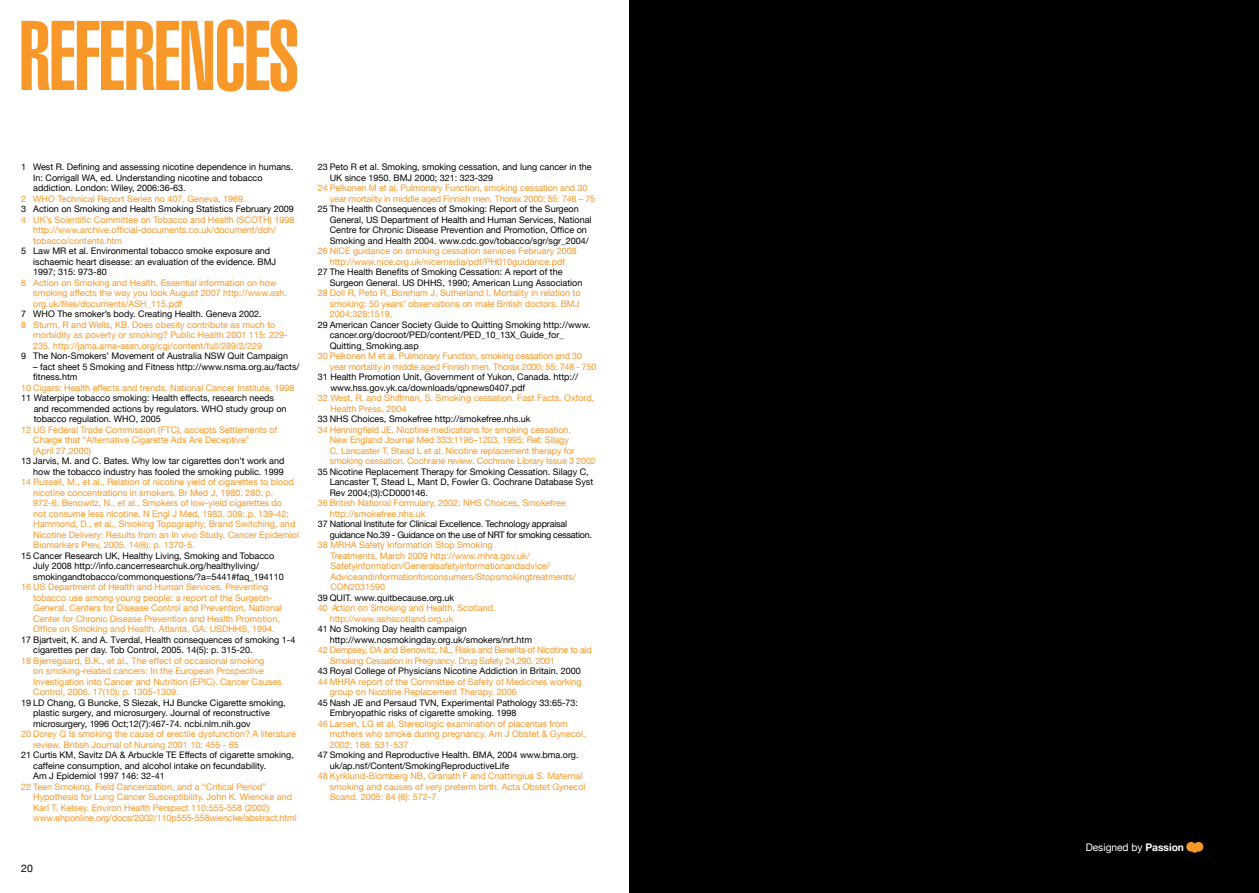
<style>
.page{position:relative;width:1259px;height:893px;background:#fff}
.page>*{position:absolute;margin:0;border:0;box-sizing:border-box;transform-origin:0 0}
.t1{font:900 extra-condensed 96px "Swiss 911 BT";letter-spacing:-.01em;color:#f89828}
.t2{font:10.5px "Helvetica Neue";color:#fff}
.t3{font:10.5px "Helvetica Neue";color:#000}
.t4{font:9px/10.5px "Helvetica Neue";color:#f89828}
.t5{font:9px/10.5px "Helvetica Neue";color:#000}
.t6{font:9px/10.5px "Helvetica Neue";letter-spacing:-.02em;color:#000}
.t7{font:9px/10.5px "Helvetica Neue";letter-spacing:-.02em;color:#f89828}
.t8{font:9px/10.5px "Helvetica Neue";letter-spacing:-.03em;color:#f89828}
.s1{font-weight:700}
</style>
<div class="page">
<div style="left:629px;top:0;width:630px;height:893px;background:#000"></div>
<svg style="left:1186px;top:842px;width:17px;height:11px"></svg>
<h1 class="t1" style="left:19px;top:4px;width:281px">REFERENCES</h1>
<p class="t5" style="left:33px;top:162px;width:262px;text-indent:-12px">1 West R. Defining and assessing nicotine dependence in humans.<br>In: Corrigall WA, ed. Understanding nicotine and tobacco addiction. London: Wiley, 2006:36-63.</p>
<p class="t4" style="left:21px;top:193px;width:226px">2 WHO Technical Report Series no 407, Geneva, 1969.</p>
<p class="t5" style="left:21px;top:204px;width:274px">3 Action on Smoking and Health Smoking Statistics February 2009</p>
<p class="t4" style="left:33px;top:214px;width:263px;text-indent:-12px">4 UK’s Scientific Committee on Tobacco and Health (SCOTH) 1998 http://www.archive.official-documents.co.uk/document/doh/ tobacco/contents.htm</p>
<p class="t5" style="left:33px;top:246px;width:245px;text-indent:-12px">5 Law MR et al. Environmental tobacco smoke exposure and ischaemic heart disease: an evaluation of the evidence. BMJ<br>1997; 315: 973-80</p>
<p class="t4" style="left:33px;top:277px;width:255px;text-indent:-12px">6 Action on Smoking and Health. Essential information on how smoking affects the way you look August 2007 http://www.ash. org.uk/files/documents/ASH_115.pdf</p>
<p class="t5" style="left:21px;top:309px;width:242px">7 WHO The smoker’s body. Creating Health. Geneva 2002.</p>
<p class="t4" style="left:33px;top:319px;width:256px;text-indent:-12px">8 Sturm, R and Wells, KB. Does obesity contribute as much to morbidity as poverty or smoking? Public Health 2001 115: 229-<br>235. http://jama.ama-assn.org/cgi/content/full/289/2/229</p>
<p class="t5" style="left:21px;top:351px;width:268px">9 The Non-Smokers’ Movement of Australia NSW Quit Campaign</p>
<p class="t5" style="left:33px;top:361px;width:268px">– fact sheet 5 Smoking and Fitness http://www.nsma.org.au/facts/ fitness.htm</p>
<p class="t4" style="left:21px;top:382px;width:275px">10 Cigars: Health effects and trends. National Cancer Institute, 1998</p>
<p class="t5" style="left:34px;top:393px;width:254px;text-indent:-13px">11 Waterpipe tobacco smoking: Health effects, research needs and recommended actions by regulators. WHO study group on tobacco regulation. WHO, 2005</p>
<p class="t4" style="left:33px;top:424px;width:246px;text-indent:-12px">12 US Federal Trade Commission (FTC), accepts Settlements of<br>Charge that “Alternative Cigarette Ads Are Deceptive”<br>(April 27,2000)</p>
<p class="t5" style="left:21px;top:456px;width:265px;text-align:right">13 Jarvis, M. and C. Bates. Why low tar cigarettes don’t work and how the tobacco industry has fooled the smoking public. 1999</p>
<p class="t4" style="left:33px;top:477px;width:267px;text-indent:-12px">14 Russell, M., et al., Relation of nicotine yield of cigarettes to blood nicotine concentrations in smokers. Br Med J, 1980. 280: p.<br>972-6; Benowitz, N., et al., Smokers of low-yield cigarettes do<br>not consume less nicotine. N Engl J Med, 1983. 309: p. 139-42; Hammond, D., et al., Smoking Topography, Brand Switching, and Nicotine Delivery: Results from an In vivo Study. Cancer Epidemiol Biomarkers Prev, 2005. 14(6): p. 1370-5.</p>
<p class="t5" style="left:33px;top:550px;width:252px;text-indent:-12px">15 Cancer Research UK, Healthy Living, Smoking and Tobacco<br>July 2008 http://info.cancerresearchuk.org/healthyliving/ smokingandtobacco/commonquestions/?a=5441#faq_194110</p>
<p class="t4" style="left:33px;top:582px;width:250px;text-indent:-12px">16 US Department of Health and Human Services. Preventing tobacco use among young people: a report of the Surgeon-General. Centers for Disease Control and Prevention, National Center for Chronic Disease Prevention and Health Promotion, Office on Smoking and Health. Atlanta, GA: USDHHS, 1994.</p>
<p class="t5" style="left:33px;top:634px;width:264px;text-indent:-12px">17 Bjartveit, K. and A. Tverdal, Health consequences of smoking 1-4 cigarettes per day. Tob Control, 2005. 14(5): p. 315-20.</p>
<p class="t4" style="left:33px;top:655px;width:250px;text-indent:-12px">18 Bjerregaard, B.K., et al., The effect of occasional smoking<br>on smoking-related cancers: In the European Prospective Investigation into Cancer and Nutrition (EPIC). Cancer Causes Control, 2006. 17(10): p. 1305-1309.</p>
<p class="t5" style="left:33px;top:697px;width:254px;text-indent:-12px">19 LD Chang, G Buncke, S Slezak, HJ Buncke Cigarette smoking, plastic surgery, and microsurgery. Journal of reconstructive microsurgery, 1996 Oct;12(7):467-74. ncbi.nlm.nih.gov</p>
<p class="t4" style="left:33px;top:729px;width:264px;text-indent:-12px">20 Dorey G Is smoking the cause of erectile dysfunction? A literature review. British Journal of Nursing 2001 10: 455 - 65</p>
<p class="t5" style="left:33px;top:750px;width:262px;text-indent:-12px">21 Curtis KM, Savitz DA &amp; Arbuckle TE Effects of cigarette smoking, caffeine consumption, and alcohol intake on fecundability.<br>Am J Epidemiol 1997 146: 32-41</p>
<p class="t4" style="left:33px;top:781px;width:265px;text-indent:-12px">22 Teen Smoking, Field Cancerization, and a “Critical Period” Hypothesis for Lung Cancer Susceptibility. John K. Wiencke and Karl T. Kelsey. Environ Health Perspect 110:555-558 (2002) www.ehponline.org/docs/2002/110p555-558wiencke/abstract.html</p>
<p class="t3" style="left:21px;top:862px;width:13px">20</p>
<p class="t5" style="left:330px;top:162px;width:263px;text-indent:-12px">23 Peto R et al. Smoking, smoking cessation, and lung cancer in the<br>UK since 1950. BMJ 2000; 321: 323-329</p>
<p class="t4" style="left:330px;top:183px;width:267px;text-indent:-12px">24 Pelkonen M et al. Pulmonary Function, smoking cessation and 30 year mortality in middle aged Finnish men. Thorax 2000; 55: 746 – 75</p>
<p class="t5" style="left:330px;top:204px;width:263px;text-indent:-12px">25 The Health Consequences of Smoking: Report of the Surgeon General, US Department of Health and Human Services, National Centre for Chronic Disease Prevention and Promotion, Office on Smoking and Health 2004. www.cdc.gov/tobacco/sgr/sgr_2004/</p>
<p class="t4" style="left:318px;top:246px;width:260px;text-align:center">26 NICE guidance on smoking cessation services February 2008 http://www.nice.org.uk/nicemedia/pdf/PH010guidance.pdf</p>
<p class="t5" style="left:330px;top:267px;width:254px;text-indent:-12px">27 The Health Benefits of Smoking Cessation: A report of the<br>Surgeon General. US DHHS, 1990; American Lung Association</p>
<p class="t4" style="left:330px;top:288px;width:252px;text-indent:-12px">28 Doll R, Peto R, Boreham J, Sutherland I. Mortality in relation to smoking: 50 years’ observations on male British doctors. BMJ<br>2004;328:1519.</p>
<p class="t5" style="left:330px;top:319px;width:262px;text-indent:-12px">29 American Cancer Society Guide to Quitting Smoking http://www. cancer.org/docroot/PED/content/PED_10_13X_Guide_for_<br>Quitting_Smoking.asp</p>
<p class="t7" style="left:330px;top:351px;width:268px;text-indent:-12px">30 Pelkonen M et al. Pulmonary Function, smoking cessation and 30 year mortality in middle aged Finnish men. Thorax 2000; 55: 746 - 750</p>
<p class="t5" style="left:330px;top:372px;width:249px;text-indent:-13px">31 Health Promotion Unit, Government of Yukon, Canada. http:// www.hss.gov.yk.ca/downloads/qpnews0407.pdf</p>
<p class="t4" style="left:330px;top:393px;width:265px;text-indent:-13px">32 West, R. and Shiffman, S. Smoking cessation. Fast Facts. Oxford,<br>Health Press, 2004</p>
<p class="t5" style="left:318px;top:414px;width:214px">33 NHS Choices, Smokefree http://smokefree.nhs.uk</p>
<p class="t4" style="left:330px;top:424px;width:268px;text-indent:-12px">34 Henningfield JE. Nicotine medications for smoking cessation.<br>New England Journal Med 333:1196–1203, 1995; Ref: Silagy<br>C, Lancaster T, Stead L et al. Nicotine replacement therapy for smoking cessation. Cochrane review. Cochrane Library Issue 3 2002</p>
<p class="t5" style="left:330px;top:466px;width:265px;text-indent:-12px">35 Nicotine Replacement Therapy for Smoking Cessation. Silagy C,<br>Lancaster T, Stead L, Mant D, Fowler G. Cochrane Database Syst<br>Rev 2004;(3):CD000146.</p>
<p class="t4" style="left:330px;top:498px;width:237px;text-indent:-12px">36 British National Formulary, 2002; NHS Choices, Smokefree http://smokefree.nhs.uk</p>
<p class="t6" style="left:330px;top:519px;width:264px;text-indent:-12px">37 National Institute for Clinical Excellence. Technology appraisal guidance No.39 - Guidance on the use of NRT for smoking cessation.</p>
<p class="t4" style="left:330px;top:540px;width:247px;text-indent:-13px">38 MRHA Safety Information Stop Smoking<br>Treatments, March 2009 http://www.mhra.gov.uk/ Safetyinformation/Generalsafetyinformationandadvice/ Adviceandinformationforconsumers/Stopsmokingtreatments/ CON2031590</p>
<p class="t5" style="left:318px;top:592px;width:138px">39 QUIT. www.quitbecause.org.uk</p>
<p class="t4" style="left:330px;top:603px;width:167px;text-indent:-12px">40 Action on Smoking and Health, Scotland. http://www.ashscotland.org.uk</p>
<p class="t5" style="left:330px;top:624px;width:204px;text-indent:-12px">41 No Smoking Day health campaign http://www.nosmokingday.org.uk/smokers/nrt.htm</p>
<p class="t8" style="left:330px;top:645px;width:263px;text-indent:-12px">42 Dempsey, DA and Benowitz, NL, Risks and Benefits of Nicotine to aid<br>Smoking Cessation in Pregnancy. Drug Safety 24,290. 2001</p>
<p class="t5" style="left:318px;top:666px;width:264px">43 Royal College of Physicians Nicotine Addiction in Britain. 2000</p>
<p class="t4" style="left:330px;top:676px;width:253px;text-indent:-12px">44 MHRA report of the Committee of Safety of Medicines working group on Nicotine Replacement Therapy. 2006</p>
<p class="t5" style="left:330px;top:697px;width:250px;text-indent:-12px">45 Nash JE and Persaud TVN, Experimental Pathology 33:65-73:<br>Embryopathic risks of cigarette smoking. 1998</p>
<p class="t4" style="left:330px;top:718px;width:257px;text-indent:-12px">46 Larsen, LG et al. Stereologic examination of placentas from mothers who smoke during pregnancy. Am J Obstet &amp; Gynecol.<br>2002; 186: 531-537</p>
<p class="t5" style="left:330px;top:750px;width:250px;text-indent:-12px">47 Smoking and Reproductive Health. BMA, 2004 www.bma.org. uk/ap.nsf/Content/SmokingReproductiveLife</p>
<p class="t4" style="left:330px;top:771px;width:257px;text-indent:-12px">48 Kyrklund-Blomberg NB, Granath F and Cnattingius S. Maternal smoking and causes of very preterm birth. Acta Obstet Gynecol<br>Scand. 2005: 84 (6): 572-7</p>
<p class="t2" style="left:1085px;top:841px;width:100px">Designed by <span class="s1">Passion</span></p>
</div>
